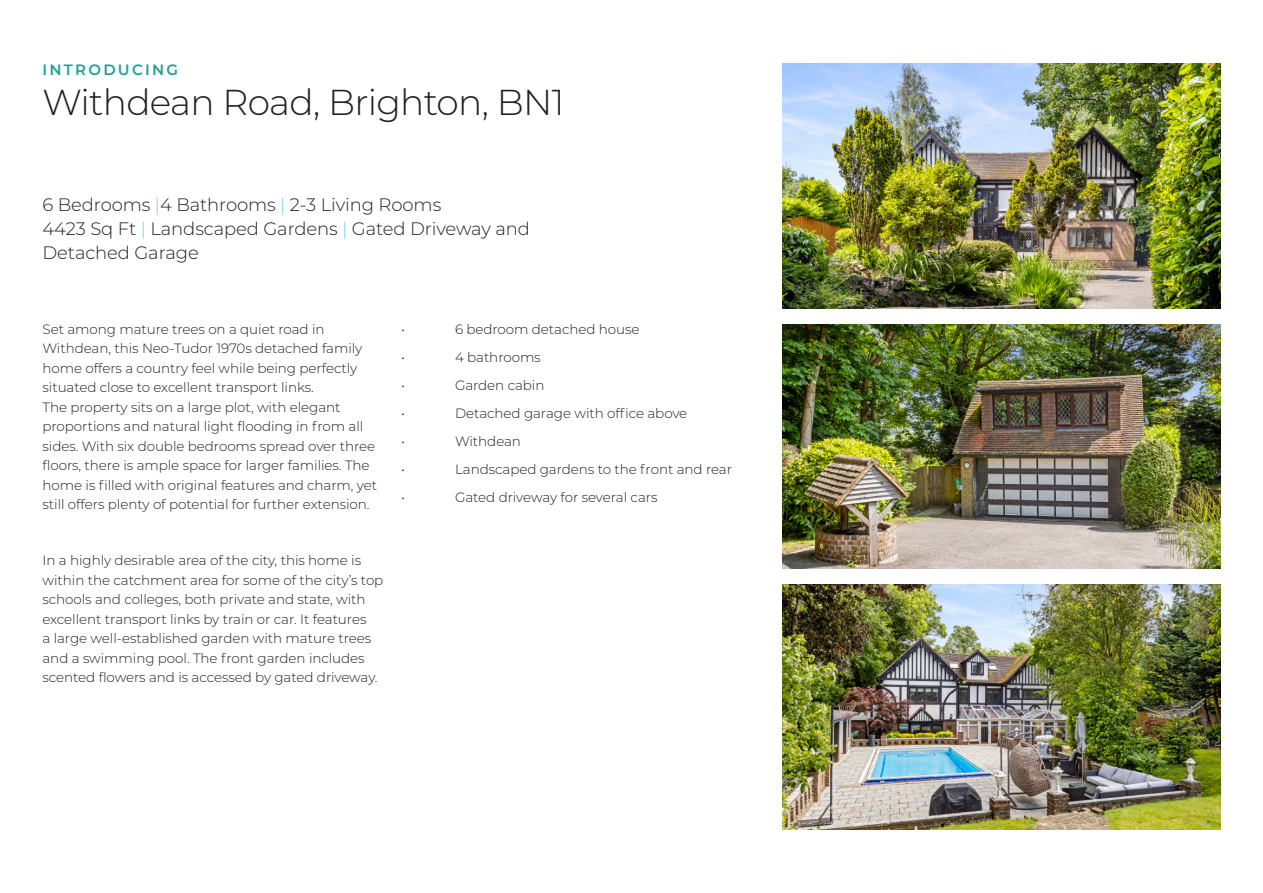
<style>
.page{position:relative;width:1263px;height:893px;background:#fff}
.page>*{position:absolute;margin:0;border:0;box-sizing:border-box;transform-origin:0 0}
.t1{font:300 36px "Montserrat";letter-spacing:-.02em;color:#231f20}
.t2{font:300 18px/24px "Montserrat";letter-spacing:-.005em;color:#231f20}
.t3{font:600 15px "Montserrat";letter-spacing:.15em;color:#1fa199}
.AV_Paragraph_text{font:300 13.5px/19.5px "Montserrat";letter-spacing:-.005em;color:#231f20}
.s1{color:#6bcff6}
</style>
<div class="page">
<img style="left:782px;top:64px;width:438px;height:244px">
<img style="left:782px;top:324px;width:438px;height:245px">
<img style="left:782px;top:585px;width:438px;height:244px">
<p class="t3" style="left:43px;top:59px;width:137px">INTRODUCING</p>
<p class="t1" style="left:43px;top:78px;width:523px">Withdean Road, Brighton, BN1</p>
<p class="t2" style="left:43px;top:192px;width:400px">6 Bedrooms <span class="s1">|</span>4 Bathrooms <span class="s1">|</span> 2-3 Living Rooms</p>
<p class="t2" style="left:43px;top:216px;width:489px">4423 Sq Ft <span class="s1">|</span> Landscaped Gardens <span class="s1">|</span> Gated Driveway and<br>Detached Garage</p>
<p class="AV_Paragraph_text" style="left:43px;top:319px;width:336px">Set among mature trees on a quiet road in Withdean, this Neo-Tudor 1970s detached family home offers a country feel while being perfectly situated close to excellent transport links.<br>The property sits on a large plot, with elegant proportions and natural light flooding in from all sides. With six double bedrooms spread over three floors, there is ample space for larger families. The home is filled with original features and charm, yet still offers plenty of potential for further extension.</p>
<p class="AV_Paragraph_text" style="left:43px;top:550px;width:342px">In a highly desirable area of the city, this home is within the catchment area for some of the city’s top schools and colleges, both private and state, with excellent transport links by train or car. It features<br>a large well-established garden with mature trees and a swimming pool. The front garden includes scented flowers and is accessed by gated driveway.</p>
<p class="AV_Paragraph_text" style="left:401px;top:319px;width:5px">•</p>
<p class="AV_Paragraph_text" style="left:455px;top:319px;width:186px">6 bedroom detached house</p>
<p class="AV_Paragraph_text" style="left:401px;top:347px;width:5px">•</p>
<p class="AV_Paragraph_text" style="left:455px;top:347px;width:87px">4 bathrooms</p>
<p class="AV_Paragraph_text" style="left:401px;top:375px;width:5px">•</p>
<p class="AV_Paragraph_text" style="left:455px;top:375px;width:91px">Garden cabin</p>
<p class="AV_Paragraph_text" style="left:401px;top:403px;width:5px">•</p>
<p class="AV_Paragraph_text" style="left:455px;top:403px;width:234px">Detached garage with office above</p>
<p class="AV_Paragraph_text" style="left:401px;top:431px;width:5px">•</p>
<p class="AV_Paragraph_text" style="left:455px;top:431px;width:67px">Withdean</p>
<p class="AV_Paragraph_text" style="left:401px;top:459px;width:5px">•</p>
<p class="AV_Paragraph_text" style="left:455px;top:459px;width:278px">Landscaped gardens to the front and rear</p>
<p class="AV_Paragraph_text" style="left:401px;top:487px;width:5px">•</p>
<p class="AV_Paragraph_text" style="left:455px;top:487px;width:204px">Gated driveway for several cars</p>
</div>
